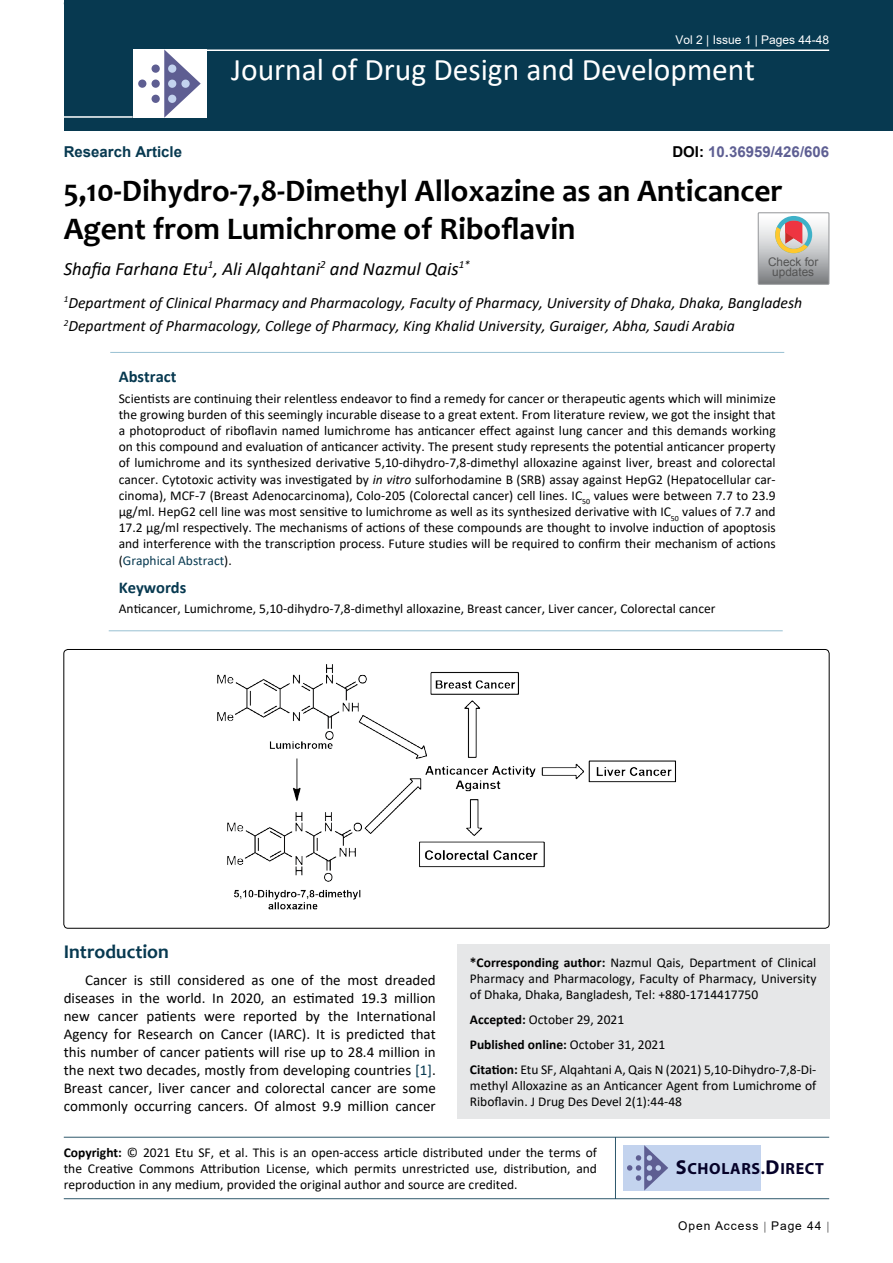
<style>
.page{position:relative;width:893px;height:1263px;background:#fff}
.page>*{position:absolute;margin:0;border:0;box-sizing:border-box;transform-origin:0 0}
.t1{font:700 31.5px/37.8px "Candara";color:#000}
.t2{font:31.5px "Calibri";color:#fff}
.t3{font:700 19.5px "Candara";color:#073950}
.t4{font:italic 18.75px "Calibri";color:#000}
.t5{font:700 16.5px "Calibri";color:#073950}
.t6{font:700 16.2px "Myriad Pro";letter-spacing:.04em;color:#050128}
.t7{font:italic 15.75px/23.1px "Calibri";color:#000}
.t8{font:15px/18px "Calibri";color:#000;text-align:justify}
.t9{font:700 15px "Arial";color:#5e5f93}
.t10{font:700 15px "Arial";color:#073950}
.t11{font:13.5px/16.2px "Calibri";color:#000;text-align:justify}
.t12{font:12px "Arial";color:#fff}
.t13{font:12px "Arial";letter-spacing:.08em;color:#000}
.t14{font:11.85px/10.2px "Arial";color:#535353;text-align:center}
.s1{color:#000}
.s2{font-style:italic}
.s3{color:#073950}
.s4{font-weight:700}
.s5{font-size:20.25px}
</style>
<div class="page">
<div style="left:64px;top:0;width:829px;height:131px;background:#073950"></div>
<hr style="left:64px;top:1137px;width:765px;height:1px;background:#073950">
<hr style="left:64px;top:1198px;width:765px;height:1px;background:#073950">
<hr style="left:615px;top:1137px;width:1px;height:62px;background:#073950">
<hr style="left:204px;top:49px;width:625px;height:2px;background:#fff">
<hr style="left:64px;top:116px;width:69px;height:2px;background:#fff">
<div style="left:133px;top:49px;width:74px;height:69px;background:#fff"></div>
<svg style="left:164px;top:49px;width:37px;height:69px"></svg>
<div style="left:152px;top:65px;width:8px;height:8px;background:#5e5e92;border-radius:50%"></div>
<div style="left:138px;top:80px;width:8px;height:8px;background:#5e5e92;border-radius:50%"></div>
<div style="left:152px;top:80px;width:8px;height:8px;background:#5e5e92;border-radius:50%"></div>
<div style="left:168px;top:80px;width:8px;height:8px;background:#c3d3ee;border-radius:50%"></div>
<div style="left:181px;top:80px;width:9px;height:8px;background:#c3d3ee;border-radius:50%"></div>
<div style="left:168px;top:95px;width:8px;height:8px;background:#c3d3ee;border-radius:50%"></div>
<div style="left:168px;top:65px;width:8px;height:8px;background:#c3d3ee;border-radius:50%"></div>
<div style="left:152px;top:95px;width:8px;height:8px;background:#5e5e92;border-radius:50%"></div>
<div style="left:623px;top:1145px;width:138px;height:45px;background:#c3d3ee"></div>
<svg style="left:627px;top:1145px;width:41px;height:45px"></svg>
<div style="left:457px;top:944px;width:372px;height:175px;background:#e6e7e8"></div>
<hr style="left:110px;top:352px;width:674px;height:1px;background:#98c0d2">
<hr style="left:109px;top:630px;width:674px;height:1px;background:#98c0d2">
<img style="left:217px;top:664px;width:459px;height:246px">
<div style="left:758px;top:212px;width:71px;height:73px;border:1px solid #939598"></div>
<svg style="left:758px;top:213px;width:71px;height:71px"></svg>
<p class="t12" style="left:675px;top:31px;width:155px">Vol 2 | Issue 1 | Pages 44-48</p>
<p class="t10" style="left:64px;top:141px;width:120px">Research Article</p>
<h1 class="t2" style="left:231px;top:47px;width:525px">Journal of Drug Design and Development</h1>
<p class="t9" style="left:672px;top:141px;width:158px"><span class="s1">DOI:</span> 10.36959/426/606</p>
<h1 class="t1" style="left:64px;top:172px;width:720px">5,10-Dihydro-7,8-Dimethyl Alloxazine as an Anticancer<br>Agent from Lumichrome of Riboflavin</h1>
<h3 class="t4" style="left:64px;top:255px;width:407px">Shafia Farhana Etu<sup>1</sup>, Ali Alqahtani<sup>2</sup> and Nazmul Qais<sup>1*</sup></h3>
<p class="t7" style="left:64px;top:290px;width:740px"><sup>1</sup>Department of Clinical Pharmacy and Pharmacology, Faculty of Pharmacy, University of Dhaka, Dhaka, Bangladesh<br><sup>2</sup>Department of Pharmacology, College of Pharmacy, King Khalid University, Guraiger, Abha, Saudi Arabia</p>
<p class="t14" style="left:768px;top:257px;width:52px">Check for updates</p>
<p class="t5" style="left:119px;top:365px;width:59px">Abstract</p>
<p class="t11" style="left:119px;top:390px;width:658px">Scientists are continuing their relentless endeavor to find a remedy for cancer or therapeutic agents which will minimize the growing burden of this seemingly incurable disease to a great extent. From literature review, we got the insight that a photoproduct of riboflavin named lumichrome has anticancer effect against lung cancer and this demands working on this compound and evaluation of anticancer activity. The present study represents the potential anticancer property of lumichrome and its synthesized derivative 5,10-dihydro-7,8-dimethyl alloxazine against liver, breast and colorectal cancer. Cytotoxic activity was investigated by <span class="s2">in vitro</span> sulforhodamine B (SRB) assay against HepG2 (Hepatocellular car&shy;cinoma), MCF-7 (Breast Adenocarcinoma), Colo-205 (Colorectal cancer) cell lines. IC<sub>50</sub> values were between 7.7 to 23.9 μg/ml. HepG2 cell line was most sensitive to lumichrome as well as its synthesized derivative with IC<sub>50</sub> values of 7.7 and 17.2 μg/ml respectively. The mechanisms of actions of these compounds are thought to involve induction of apoptosis and interference with the transcription process. Future studies will be required to confirm their mechanism of actions (<span class="s3">Graphical Abstract</span>).</p>
<p class="t5" style="left:119px;top:576px;width:69px">Keywords</p>
<p class="t11" style="left:119px;top:600px;width:598px">Anticancer, Lumichrome, 5,10-dihydro-7,8-dimethyl alloxazine, Breast cancer, Liver cancer, Colorectal cancer</p>
<h2 class="t3" style="left:64px;top:940px;width:107px">Introduction</h2>
<p class="t8" style="left:64px;top:970px;width:374px;text-indent:21px">Cancer is still considered as one of the most dreaded diseases in the world. In 2020, an estimated 19.3 million new cancer patients were reported by the International Agency for Research on Cancer (IARC). It is predicted that this number of cancer patients will rise up to 28.4 million in the next two decades, mostly from developing countries <span class="s3">[1]</span>.<br>Breast cancer, liver cancer and colorectal cancer are some commonly occurring cancers. Of almost 9.9 million cancer</p>
<p class="t11" style="left:470px;top:954px;width:348px"><span class="s4">*Corresponding author:</span> Nazmul Qais, Department of Clinical Pharmacy and Pharmacology, Faculty of Pharmacy, University of Dhaka, Dhaka, Bangladesh, Tel: +880-1714417750</p>
<p class="t11" style="left:470px;top:1007px;width:348px;line-height:24.8px;text-align:left"><span class="s4">Accepted:</span> October 29, 2021<br><span class="s4">Published online:</span> October 31, 2021<br><span class="s4">Citation:</span> Etu SF, Alqahtani A, Qais N (2021) 5,10-Dihydro-7,8-Di-</p>
<p class="t11" style="left:470px;top:1077px;width:348px">methyl Alloxazine as an Anticancer Agent from Lumichrome of<br>Riboflavin. J Drug Des Devel 2(1):44-48</p>
<p class="t11" style="left:64px;top:1144px;width:535px"><span class="s4">Copyright:</span> © 2021 Etu SF, et al. This is an open-access article distributed under the terms of the Creative Commons Attribution License, which permits unrestricted use, distribution, and reproduction in any medium, provided the original author and source are credited.</p>
<p class="t6" style="left:676px;top:1158px;width:150px"><span class="s5">S</span>CHOLARS.<span class="s5">D</span>IRECT</p>
<p class="t13" style="left:678px;top:1217px;width:145px">Open Access Page 44</p>
</div>
